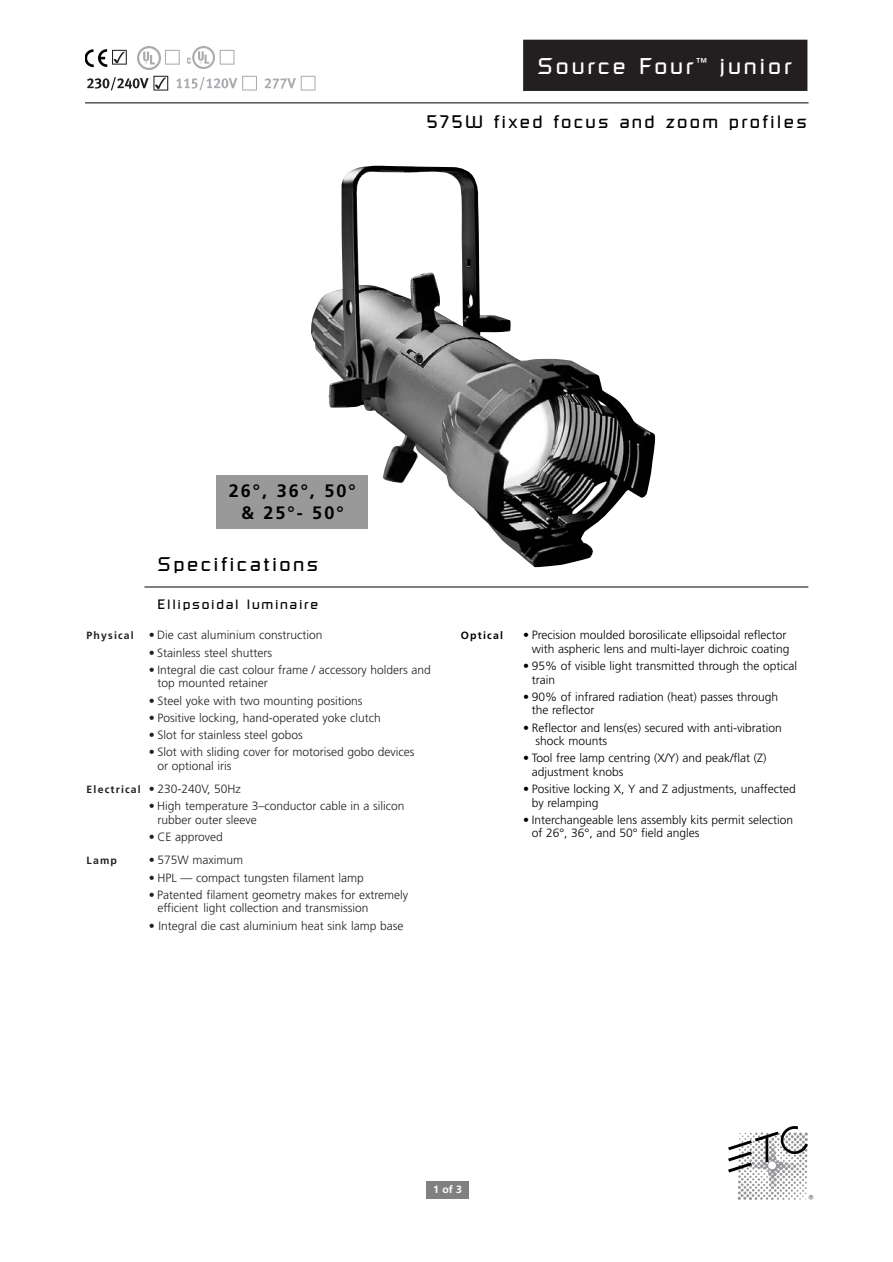
<style>
.page{position:relative;width:893px;height:1262px;background:#fff}
.page>*{position:absolute;margin:0;border:0;box-sizing:border-box;transform-origin:0 0}
.t1{font:22.5px "Russell Square";letter-spacing:.125em;color:#fff}
.t2{font:19.5px "Russell Square";letter-spacing:.125em;color:#000}
.t3{font:18px "Russell Square";letter-spacing:.125em;color:#000}
.t4{font:700 18px/21.6px "Frutiger";letter-spacing:.11em;color:#000;text-align:center}
.t5{font:13.5px "Russell Square";letter-spacing:.125em;color:#000}
.t6{font:300 12px/13.5px "Frutiger";color:#231f20}
.t7{font:300 12px/13.5px "Frutiger";color:#000}
.t8{font:700 10.5px "Frutiger";letter-spacing:.11em;color:#000}
.t9{font:700 10.5px "Frutiger";color:#231f20}
.t10{font:700 10.5px "Frutiger";color:#fff}
.s1{font-weight:700;font-size:10.5px}
.s2{font-weight:400}
</style>
<div class="page">
<div style="left:524px;top:41px;width:282px;height:49px;background:#231f20"></div>
<div style="left:523px;top:40px;width:284px;height:51px;border:1px solid #231f20"></div>
<div style="left:426px;top:1181px;width:42px;height:17px;background:#808080"></div>
<hr style="left:85px;top:103px;width:723px;height:1px;background:#000">
<hr style="left:144px;top:587px;width:664px;height:1px;background:#000">
<img style="left:311px;top:166px;width:344px;height:401px">
<div style="left:216px;top:475px;width:152px;height:53px;background:#999"></div>
<svg style="left:165px;top:50px;width:15px;height:15px"></svg>
<svg style="left:176px;top:76px;width:81px;height:15px"></svg>
<svg style="left:112px;top:50px;width:15px;height:15px"></svg>
<img style="left:187px;top:47px;width:27px;height:21px">
<svg style="left:220px;top:50px;width:14px;height:15px"></svg>
<img style="left:137px;top:47px;width:23px;height:23px">
<img style="left:85px;top:49px;width:23px;height:19px">
<svg style="left:87px;top:76px;width:81px;height:15px"></svg>
<svg style="left:264px;top:76px;width:51px;height:15px"></svg>
<svg style="left:728px;top:1126px;width:85px;height:74px"></svg>
<h1 class="t1" style="left:537px;top:58px;width:255px">Source Four <sup>™</sup> junior</h1>
<h3 class="t3" style="left:426px;top:115px;width:382px">575W fixed focus and zoom profiles</h3>
<h3 class="t4" style="left:229px;top:481px;width:128px">26°, 36°, 50° &amp; 25°- 50°</h3>
<h2 class="t2" style="left:157px;top:557px;width:162px">Specifications</h2>
<p class="t5" style="left:157px;top:599px;width:162px">Ellipsoidal luminaire</p>
<p class="t6" style="left:87px;top:629px;width:237px"><span class="s1">Physical</span> <span class="s2">•</span> Die cast aluminium construction</p>
<p class="t6" style="left:149px;top:646px;width:125px">• Stainless steel shutters</p>
<p class="t6" style="left:157px;top:664px;width:275px;text-indent:-9px">• Integral die cast colour frame / accessory holders and top mounted retainer</p>
<p class="t6" style="left:149px;top:694px;width:215px">• Steel yoke with two mounting positions</p>
<p class="t6" style="left:149px;top:712px;width:233px">• Positive locking, hand-operated yoke clutch</p>
<p class="t6" style="left:149px;top:729px;width:155px">• Slot for stainless steel gobos</p>
<p class="t6" style="left:157px;top:746px;width:258px;text-indent:-9px">• Slot with sliding cover for motorised gobo devices or optional iris</p>
<p class="t6" style="left:87px;top:783px;width:156px"><span class="s1">Electrical</span> • 230-240V, 50Hz</p>
<p class="t6" style="left:157px;top:800px;width:249px;text-indent:-9px">• High temperature 3–conductor cable in a silicon rubber outer sleeve</p>
<p class="t6" style="left:149px;top:831px;width:76px">• CE approved</p>
<p class="t9" style="left:87px;top:856px;width:32px">Lamp</p>
<p class="t6" style="left:149px;top:854px;width:96px">• 575W maximum</p>
<p class="t6" style="left:149px;top:871px;width:216px">• HPL — compact tungsten filament lamp</p>
<p class="t6" style="left:157px;top:889px;width:252px;text-indent:-9px">• Patented filament geometry makes for extremely efficient light collection and transmission</p>
<p class="t6" style="left:149px;top:919px;width:256px">• Integral die cast aluminium heat sink lamp base</p>
<p class="t8" style="left:461px;top:631px;width:43px">Optical</p>
<p class="t7" style="left:523px;top:629px;width:268px;text-align:right">• Precision moulded borosilicate ellipsoidal reflector with aspheric lens and multi-layer dichroic coating</p>
<p class="t7" style="left:531px;top:660px;width:267px;text-indent:-9px">• 95% of visible light transmitted through the optical train</p>
<p class="t7" style="left:531px;top:691px;width:248px;text-indent:-9px">• 90% of infrared radiation (heat) passes through the reflector</p>
<p class="t7" style="left:535px;top:721px;width:248px;text-indent:-12px">• Reflector and lens(es) secured with anti-vibration shock mounts</p>
<p class="t7" style="left:531px;top:752px;width:236px;text-indent:-9px">• Tool free lamp centring (X/Y) and peak/flat (Z) adjustment knobs</p>
<p class="t7" style="left:531px;top:783px;width:266px;text-indent:-9px">• Positive locking X, Y and Z adjustments, unaffected by relamping</p>
<p class="t7" style="left:531px;top:814px;width:263px;text-indent:-9px">• Interchangeable lens assembly kits permit selection of 26°, 36°, and 50° field angles</p>
<p class="t10" style="left:433px;top:1185px;width:30px">1 of 3</p>
</div>
